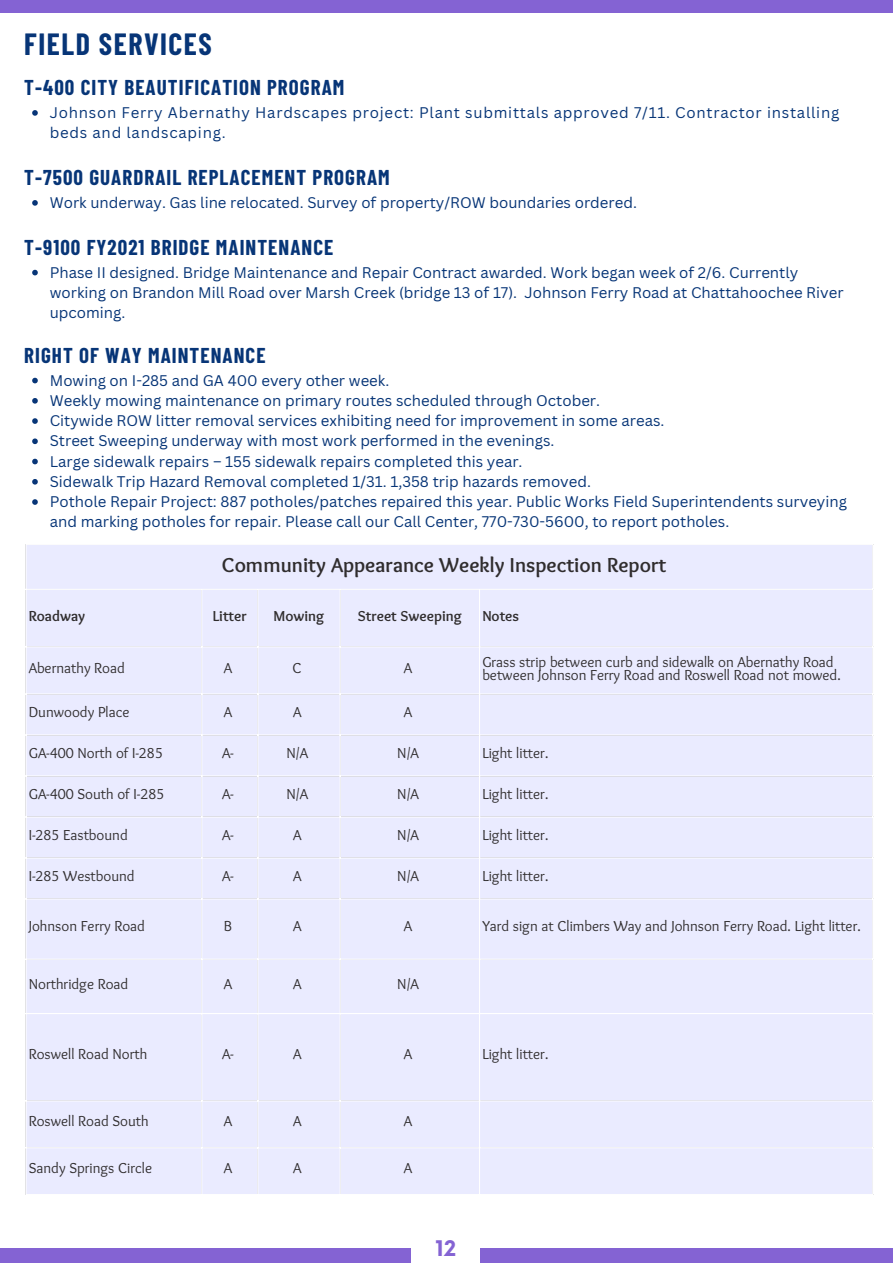
<style>
.page{position:relative;width:893px;height:1264px;background:#fff}
.page>*{position:absolute;margin:0;border:0;box-sizing:border-box;transform-origin:0 0}
.t1{font:700 30px "Barlow Condensed";letter-spacing:.05em;color:#073577}
.t2{font:700 21px "Barlow Condensed";letter-spacing:.05em;color:#073577}
.t3{font:700 21px "Sukar";color:#302d2e}
.t4{font:700 21px "Now";color:#8463d3}
.t5{font:15px/20.2px "Canva Sans";color:#073577}
.t6{font:15px/13.5px "Sukar Regular";color:#302d2e}
.t7{font:15px/20.2px "Canva Sans";letter-spacing:.05em;color:#073577}
.t8{font:700 15px "Sukar";color:#302d2e}
</style>
<div class="page">
<div style="left:0;top:0;width:892px;height:12px;background:#8463d3"></div>
<div style="left:0;top:1248px;width:892px;height:14px;background:#8463d3"></div>
<svg style="left:32px;top:110px;width:6px;height:6px"></svg>
<svg style="left:32px;top:200px;width:6px;height:6px"></svg>
<svg style="left:32px;top:270px;width:6px;height:5px"></svg>
<svg style="left:32px;top:378px;width:6px;height:5px"></svg>
<svg style="left:32px;top:398px;width:6px;height:5px"></svg>
<svg style="left:32px;top:418px;width:6px;height:6px"></svg>
<svg style="left:32px;top:438px;width:6px;height:6px"></svg>
<svg style="left:32px;top:459px;width:6px;height:5px"></svg>
<svg style="left:32px;top:479px;width:6px;height:5px"></svg>
<svg style="left:32px;top:499px;width:6px;height:6px"></svg>
<div style="left:27px;top:545px;width:845px;height:648px;background:#eaebff"></div>
<hr style="left:201px;top:590px;width:1px;height:603px;background:#fff">
<hr style="left:257px;top:590px;width:1px;height:603px;background:#fff">
<hr style="left:339px;top:590px;width:2px;height:603px;background:#fff">
<hr style="left:479px;top:590px;width:1px;height:603px;background:#fff">
<hr style="left:25px;top:589px;width:848px;height:1px;background:#fff">
<hr style="left:25px;top:646px;width:848px;height:1px;background:#fff">
<hr style="left:25px;top:693px;width:848px;height:1px;background:#fff">
<hr style="left:25px;top:734px;width:848px;height:1px;background:#fff">
<hr style="left:25px;top:775px;width:848px;height:1px;background:#fff">
<hr style="left:25px;top:816px;width:848px;height:1px;background:#fff">
<hr style="left:25px;top:857px;width:848px;height:1px;background:#fff">
<hr style="left:25px;top:898px;width:848px;height:1px;background:#fff">
<hr style="left:25px;top:958px;width:848px;height:1px;background:#fff">
<hr style="left:25px;top:1012px;width:848px;height:2px;background:#fff">
<hr style="left:25px;top:1100px;width:848px;height:1px;background:#fff">
<hr style="left:25px;top:1147px;width:848px;height:1px;background:#fff">
<div style="left:412px;top:1229px;width:67px;height:33px;background:#fff"></div>
<p class="t1" style="left:24px;top:25px;width:189px">FIELD SERVICES</p>
<p class="t2" style="left:24px;top:74px;width:321px">T-400 CITY BEAUTIFICATION PROGRAM</p>
<p class="t7" style="left:50px;top:102px;width:791px">Johnson Ferry Abernathy Hardscapes project: Plant submittals approved 7/11. Contractor installing beds and landscaping.</p>
<p class="t2" style="left:24px;top:164px;width:367px">T-7500 GUARDRAIL REPLACEMENT PROGRAM</p>
<p class="t5" style="left:50px;top:192px;width:588px">Work underway. Gas line relocated. Survey of property/ROW boundaries ordered.</p>
<p class="t2" style="left:24px;top:234px;width:310px">T-9100 FY2021 BRIDGE MAINTENANCE</p>
<p class="t5" style="left:50px;top:262px;width:795px">Phase II designed. Bridge Maintenance and Repair Contract awarded. Work began week of 2/6. Currently working on Brandon Mill Road over Marsh Creek (bridge 13 of 17). Johnson Ferry Road at Chattahoochee River upcoming.</p>
<p class="t2" style="left:24px;top:342px;width:243px">RIGHT OF WAY MAINTENANCE</p>
<p class="t5" style="left:50px;top:369px;width:341px">Mowing on I-285 and GA 400 every other week.</p>
<p class="t5" style="left:50px;top:390px;width:551px">Weekly mowing maintenance on primary routes scheduled through October.</p>
<p class="t5" style="left:50px;top:410px;width:616px">Citywide ROW litter removal services exhibiting need for improvement in some areas.</p>
<p class="t5" style="left:50px;top:430px;width:506px">Street Sweeping underway with most work performed in the evenings.</p>
<p class="t5" style="left:50px;top:450px;width:474px">Large sidewalk repairs – 155 sidewalk repairs completed this year.</p>
<p class="t5" style="left:50px;top:471px;width:542px">Sidewalk Trip Hazard Removal completed 1/31. 1,358 trip hazards removed.</p>
<p class="t5" style="left:50px;top:491px;width:798px">Pothole Repair Project: 887 potholes/patches repaired this year. Public Works Field Superintendents surveying and marking potholes for repair. Please call our Call Center, 770-730-5600, to report potholes.</p>
<p class="t3" style="left:222px;top:553px;width:446px">Community Appearance Weekly Inspection Report</p>
<p class="t8" style="left:29px;top:607px;width:58px">Roadway</p>
<p class="t8" style="left:213px;top:607px;width:36px">Litter</p>
<p class="t8" style="left:273px;top:607px;width:52px">Mowing</p>
<p class="t8" style="left:358px;top:607px;width:105px">Street Sweeping</p>
<p class="t8" style="left:482px;top:607px;width:38px">Notes</p>
<p class="t6" style="left:29px;top:662px;width:97px">Abernathy Road</p>
<p class="t6" style="left:224px;top:662px;width:10px">A</p>
<p class="t6" style="left:292px;top:662px;width:11px">C</p>
<p class="t6" style="left:404px;top:662px;width:10px">A</p>
<p class="t6" style="left:482px;top:655px;width:360px">Grass strip between curb and sidewalk on Abernathy Road between Johnson Ferry Road and Roswell Road not mowed.</p>
<p class="t6" style="left:29px;top:706px;width:102px">Dunwoody Place</p>
<p class="t6" style="left:224px;top:706px;width:10px">A</p>
<p class="t6" style="left:293px;top:706px;width:10px">A</p>
<p class="t6" style="left:404px;top:706px;width:10px">A</p>
<p class="t6" style="left:29px;top:747px;width:136px">GA-400 North of I-285</p>
<p class="t6" style="left:222px;top:747px;width:13px">A-</p>
<p class="t6" style="left:286px;top:747px;width:23px">N/A</p>
<p class="t6" style="left:397px;top:747px;width:23px">N/A</p>
<p class="t6" style="left:482px;top:747px;width:68px">Light litter.</p>
<p class="t6" style="left:29px;top:788px;width:137px">GA-400 South of I-285</p>
<p class="t6" style="left:222px;top:788px;width:13px">A-</p>
<p class="t6" style="left:286px;top:788px;width:23px">N/A</p>
<p class="t6" style="left:397px;top:788px;width:23px">N/A</p>
<p class="t6" style="left:482px;top:788px;width:68px">Light litter.</p>
<p class="t6" style="left:29px;top:829px;width:100px">I-285 Eastbound</p>
<p class="t6" style="left:222px;top:829px;width:13px">A-</p>
<p class="t6" style="left:293px;top:829px;width:10px">A</p>
<p class="t6" style="left:397px;top:829px;width:23px">N/A</p>
<p class="t6" style="left:482px;top:829px;width:68px">Light litter.</p>
<p class="t6" style="left:29px;top:870px;width:107px">I-285 Westbound</p>
<p class="t6" style="left:222px;top:870px;width:13px">A-</p>
<p class="t6" style="left:293px;top:870px;width:10px">A</p>
<p class="t6" style="left:397px;top:870px;width:23px">N/A</p>
<p class="t6" style="left:482px;top:870px;width:68px">Light litter.</p>
<p class="t6" style="left:29px;top:920px;width:118px">Johnson Ferry Road</p>
<p class="t6" style="left:224px;top:920px;width:10px">B</p>
<p class="t6" style="left:293px;top:920px;width:10px">A</p>
<p class="t6" style="left:404px;top:920px;width:10px">A</p>
<p class="t6" style="left:482px;top:920px;width:380px">Yard sign at Climbers Way and Johnson Ferry Road. Light litter.</p>
<p class="t6" style="left:29px;top:978px;width:101px">Northridge Road</p>
<p class="t6" style="left:224px;top:978px;width:10px">A</p>
<p class="t6" style="left:293px;top:978px;width:10px">A</p>
<p class="t6" style="left:397px;top:978px;width:23px">N/A</p>
<p class="t6" style="left:29px;top:1048px;width:120px">Roswell Road North</p>
<p class="t6" style="left:222px;top:1048px;width:13px">A-</p>
<p class="t6" style="left:293px;top:1048px;width:10px">A</p>
<p class="t6" style="left:404px;top:1048px;width:10px">A</p>
<p class="t6" style="left:482px;top:1048px;width:68px">Light litter.</p>
<p class="t6" style="left:29px;top:1115px;width:121px">Roswell Road South</p>
<p class="t6" style="left:224px;top:1115px;width:10px">A</p>
<p class="t6" style="left:293px;top:1115px;width:10px">A</p>
<p class="t6" style="left:404px;top:1115px;width:10px">A</p>
<p class="t6" style="left:29px;top:1162px;width:125px">Sandy Springs Circle</p>
<p class="t6" style="left:224px;top:1162px;width:10px">A</p>
<p class="t6" style="left:293px;top:1162px;width:10px">A</p>
<p class="t6" style="left:404px;top:1162px;width:10px">A</p>
<p class="t4" style="left:435px;top:1236px;width:22px">12</p>
</div>
